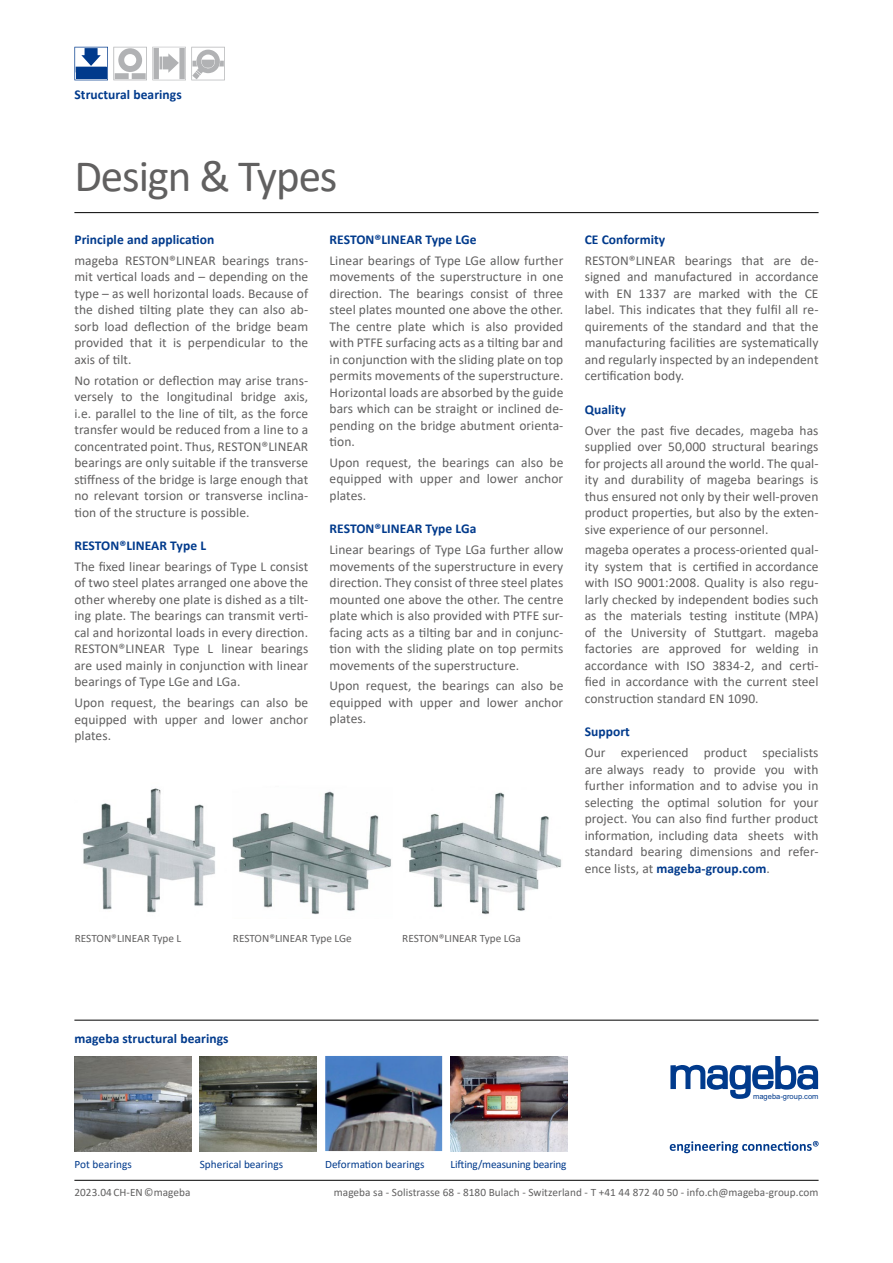
<style>
.page{position:relative;width:893px;height:1263px;background:#fff}
.page>*{position:absolute;margin:0;border:0;box-sizing:border-box;transform-origin:0 0}
.t1{font:45px "Calibri";letter-spacing:-.025em;color:#616060}
.t2{font:13.5px/16.5px "Calibri";letter-spacing:.005em;color:#616060;text-align:justify}
.t3{font:700 13.5px "Calibri";letter-spacing:.005em;color:#003a8c}
.t4{font:11.25px "Calibri";letter-spacing:.005em;color:#616060}
.t5{font:11.25px "Calibri";color:#003a8c}
.t6{font:7.65px "Arial";color:#003a8c}
.s1{font-weight:700;color:#003a8c}
</style>
<div class="page">
<hr style="left:74px;top:1180px;width:745px;height:1px;background:#000">
<hr style="left:74px;top:212px;width:745px;height:1px;background:#000">
<hr style="left:74px;top:1020px;width:745px;height:1px;background:#000">
<svg style="left:74px;top:47px;width:151px;height:33px"></svg>
<img style="left:74px;top:1056px;width:117px;height:95px">
<img style="left:451px;top:1056px;width:117px;height:95px">
<img style="left:325px;top:1056px;width:117px;height:95px">
<img style="left:200px;top:1056px;width:117px;height:95px">
<svg style="left:670px;top:1141px;width:149px;height:12px"></svg>
<svg style="left:670px;top:1056px;width:148px;height:43px"></svg>
<img style="left:83px;top:788px;width:133px;height:125px">
<img style="left:233px;top:791px;width:158px;height:124px">
<img style="left:402px;top:792px;width:160px;height:123px">
<p class="t3" style="left:74px;top:90px;width:109px">Structural bearings</p>
<h1 class="t1" style="left:74px;top:160px;width:265px">Design &amp; Types</h1>
<p class="t3" style="left:74px;top:230px;width:142px">Principle and application</p>
<p class="t2" style="left:74px;top:253px;width:235px">mageba RESTON®LINEAR bearings trans&shy;mit vertical loads and – depending on the type – as well horizontal loads. Because of the dished tilting plate they can also ab&shy;sorb load deflection of the bridge beam provided that it is perpendicular to the axis of tilt.</p>
<p class="t2" style="left:74px;top:371px;width:235px">No rotation or deflection may arise trans&shy;versely to the longitudinal bridge axis, i.e. parallel to the line of tilt, as the force transfer would be reduced from a line to a concentrated point. Thus, RESTON®LINEAR bearings are only suitable if the transverse stiffness of the bridge is large enough that no relevant torsion or transverse inclina&shy;tion of the structure is possible.</p>
<p class="t3" style="left:74px;top:541px;width:133px">RESTON®LINEAR Type L</p>
<p class="t2" style="left:74px;top:558px;width:235px">The fixed linear bearings of Type L consist of two steel plates arranged one above the other whereby one plate is dished as a tilt&shy;ing plate. The bearings can transmit verti&shy;cal and horizontal loads in every direction.<br>RESTON®LINEAR Type L linear bearings are used mainly in conjunction with linear bearings of Type LGe and LGa.</p>
<p class="t2" style="left:74px;top:694px;width:235px">Upon request, the bearings can also be equipped with upper and lower anchor plates.</p>
<p class="t3" style="left:330px;top:235px;width:148px">RESTON®LINEAR Type LGe</p>
<p class="t2" style="left:330px;top:252px;width:235px">Linear bearings of Type LGe allow further movements of the superstructure in one direction. The bearings consist of three steel plates mounted one above the other.<br>The centre plate which is also provided with PTFE surfacing acts as a tilting bar and in conjunction with the sliding plate on top permits movements of the superstructure.<br>Horizontal loads are absorbed by the guide bars which can be straight or inclined de&shy;pending on the bridge abutment orienta&shy;tion.</p>
<p class="t2" style="left:330px;top:454px;width:235px">Upon request, the bearings can also be equipped with upper and lower anchor plates.</p>
<p class="t3" style="left:330px;top:524px;width:148px">RESTON®LINEAR Type LGa</p>
<p class="t2" style="left:330px;top:541px;width:235px">Linear bearings of Type LGa further allow movements of the superstructure in every direction. They consist of three steel plates mounted one above the other. The centre plate which is also provided with PTFE sur&shy;facing acts as a tilting bar and in conjunc&shy;tion with the sliding plate on top permits movements of the superstructure.</p>
<p class="t2" style="left:330px;top:677px;width:235px">Upon request, the bearings can also be equipped with upper and lower anchor plates.</p>
<p class="t3" style="left:585px;top:230px;width:82px">CE Conformity</p>
<p class="t2" style="left:585px;top:252px;width:235px">RESTON®LINEAR bearings that are de&shy;signed and manufactured in accordance with EN 1337 are marked with the CE label. This indicates that they fulfil all re&shy;quirements of the standard and that the manufacturing facilities are systematically and regularly inspected by an independent certification body.</p>
<p class="t3" style="left:585px;top:400px;width:43px">Quality</p>
<p class="t2" style="left:585px;top:421px;width:235px">Over the past five decades, mageba has supplied over 50,000 structural bearings for projects all around the world. The qual&shy;ity and durability of mageba bearings is thus ensured not only by their well-proven product properties, but also by the exten&shy;sive experience of our personnel.</p>
<p class="t2" style="left:585px;top:543px;width:235px">mageba operates a process-oriented qual&shy;ity system that is certified in accordance with ISO 9001:2008. Quality is also regu&shy;larly checked by independent bodies such as the materials testing institute (MPA) of the University of Stuttgart. mageba factories are approved for welding in accordance with ISO 3834-2, and certi&shy;fied in accordance with the current steel construction standard EN 1090.</p>
<p class="t3" style="left:585px;top:722px;width:47px">Support</p>
<p class="t2" style="left:585px;top:745px;width:235px">Our experienced product specialists are always ready to provide you with further information and to advise you in selecting the optimal solution for your project. You can also find further product information, including data sheets with standard bearing dimensions and refer&shy;ence lists, at <span class="s1">mageba-group.com</span>.</p>
<p class="t4" style="left:75px;top:934px;width:108px">RESTON®LINEAR Type L</p>
<p class="t4" style="left:233px;top:930px;width:120px">RESTON®LINEAR Type LGe</p>
<p class="t4" style="left:402px;top:930px;width:120px">RESTON®LINEAR Type LGa</p>
<p class="t3" style="left:74px;top:1029px;width:156px">mageba structural bearings</p>
<p class="t5" style="left:74px;top:1156px;width:59px">Pot bearings</p>
<p class="t5" style="left:200px;top:1156px;width:85px">Spherical bearings</p>
<p class="t5" style="left:325px;top:1156px;width:101px">Deformation bearings</p>
<p class="t5" style="left:451px;top:1156px;width:117px">Lifting/measuning bearing</p>
<p class="t6" style="left:753px;top:1093px;width:67px">mageba-group.com</p>
<p class="t4" style="left:74px;top:1185px;width:118px">2023.04 CH-EN ©mageba</p>
<p class="t4" style="left:334px;top:1185px;width:486px">mageba sa - Solistrasse 68 - 8180 Bulach - Switzerland - T +41 44 872 40 50 - info.ch@mageba-group.com</p>
</div>
